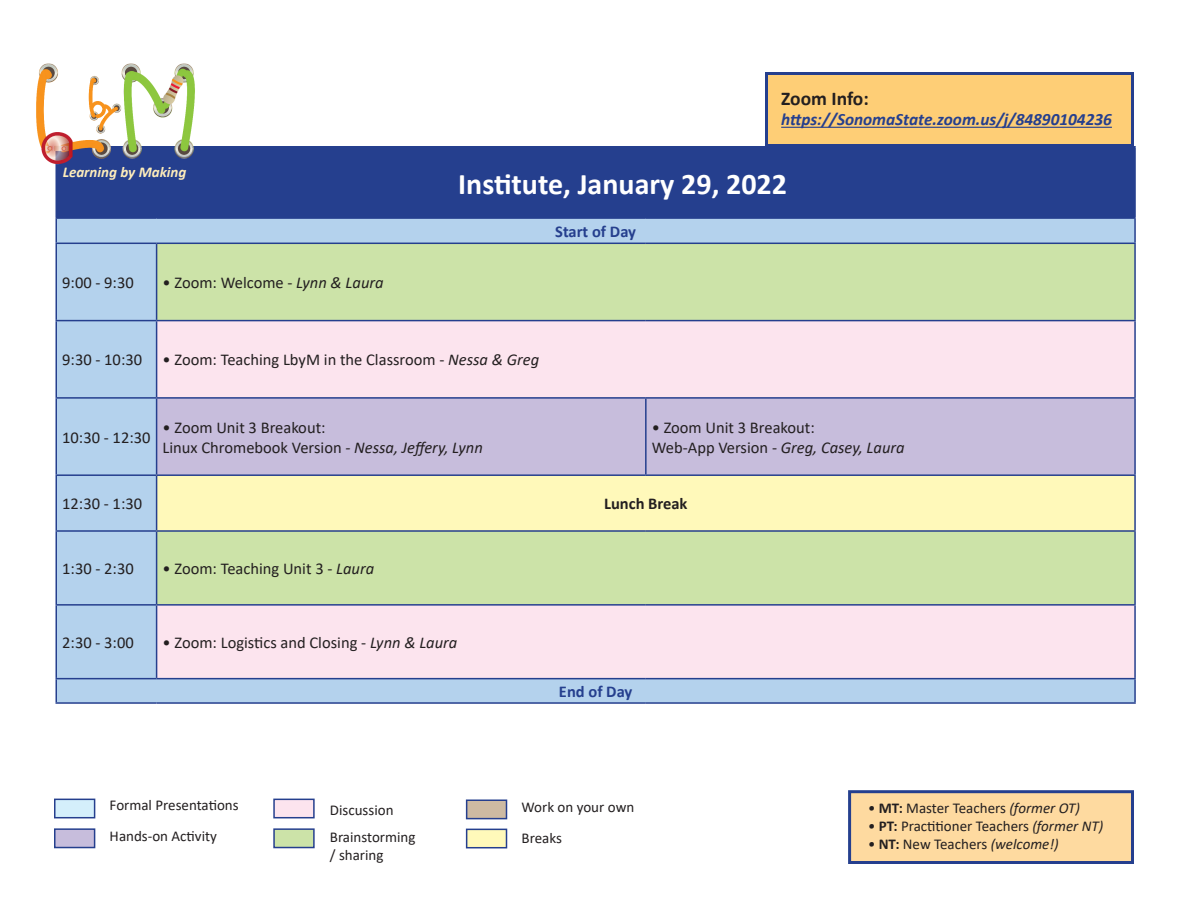
<style>
.page{position:relative;width:1188px;height:918px;background:#fff}
.page>*{position:absolute;margin:0;border:0;box-sizing:border-box;transform-origin:0 0}
.t1{font:700 30px "Calibri";color:#fff}
.t2{font:700 19.5px "Calibri";letter-spacing:-.005em;color:#231f20}
.t3{font:italic 700 17.25px "Calibri";color:#253f8e}
.t4{font:16.5px "Calibri";color:#231f20}
.t5{font:italic 16.5px "Calibri";color:#231f20}
.t6{font:700 16.5px "Calibri";color:#253f8e}
.t7{font:700 16.5px "Calibri";color:#231f20}
.t8{font:15px "Calibri";color:#231f20}
.t9{font:italic 15px "Calibri";color:#231f20}
.t10{font:italic 700 15px "Calibri";color:#feedbb}
.s1{font-style:italic}
.s2{font-style:normal}
.s3{font-weight:700}
.s4{font-weight:700;font-style:normal}
</style>
<div class="page">
<div style="left:765px;top:72px;width:369px;height:75px;background:#fece76;border:3px solid #253f8e"></div>
<div style="left:56px;top:147px;width:1079px;height:71px;background:#253f8e"></div>
<div style="left:57px;top:219px;width:1077px;height:483px;background:#b4d2ed"></div>
<div style="left:157px;top:244px;width:977px;height:76px;background:#cce3a8"></div>
<svg style="left:157px;top:321px;width:977px;height:357px;background:#ebe3d6"></svg>
<div style="left:157px;top:399px;width:977px;height:75px;background:#c7bddc"></div>
<div style="left:157px;top:475px;width:978px;height:56px;background:#fff9ba"></div>
<hr style="left:157px;top:146px;width:489px;height:2px;background:#253f8e">
<hr style="left:646px;top:146px;width:490px;height:2px;background:#253f8e">
<hr style="left:1134px;top:148px;width:2px;height:69px;background:#253f8e">
<hr style="left:56px;top:244px;width:1px;height:76px;background:#253f8e">
<hr style="left:156px;top:244px;width:1px;height:76px;background:#253f8e">
<hr style="left:1134px;top:244px;width:2px;height:76px;background:#253f8e">
<hr style="left:56px;top:320px;width:101px;height:1px;background:#253f8e">
<hr style="left:56px;top:321px;width:1px;height:76px;background:#253f8e">
<hr style="left:157px;top:320px;width:489px;height:1px;background:#253f8e">
<hr style="left:156px;top:321px;width:1px;height:76px;background:#253f8e">
<hr style="left:646px;top:320px;width:490px;height:1px;background:#253f8e">
<hr style="left:1134px;top:321px;width:2px;height:76px;background:#253f8e">
<hr style="left:56px;top:397px;width:101px;height:2px;background:#253f8e">
<hr style="left:56px;top:399px;width:1px;height:75px;background:#253f8e">
<hr style="left:157px;top:397px;width:489px;height:2px;background:#253f8e">
<hr style="left:156px;top:399px;width:1px;height:75px;background:#253f8e">
<hr style="left:646px;top:397px;width:490px;height:2px;background:#253f8e">
<hr style="left:645px;top:399px;width:2px;height:75px;background:#253f8e">
<hr style="left:1134px;top:399px;width:2px;height:75px;background:#253f8e">
<hr style="left:56px;top:474px;width:101px;height:2px;background:#253f8e">
<hr style="left:56px;top:476px;width:1px;height:54px;background:#253f8e">
<hr style="left:157px;top:474px;width:489px;height:2px;background:#253f8e">
<hr style="left:156px;top:476px;width:1px;height:54px;background:#253f8e">
<hr style="left:646px;top:474px;width:490px;height:2px;background:#253f8e">
<hr style="left:1134px;top:476px;width:2px;height:54px;background:#253f8e">
<hr style="left:56px;top:530px;width:101px;height:2px;background:#253f8e">
<hr style="left:56px;top:532px;width:1px;height:72px;background:#253f8e">
<hr style="left:157px;top:530px;width:489px;height:2px;background:#253f8e">
<hr style="left:156px;top:532px;width:1px;height:72px;background:#253f8e">
<hr style="left:646px;top:530px;width:490px;height:2px;background:#253f8e">
<hr style="left:1134px;top:532px;width:2px;height:72px;background:#253f8e">
<hr style="left:56px;top:606px;width:1px;height:72px;background:#253f8e">
<hr style="left:156px;top:606px;width:1px;height:72px;background:#253f8e">
<hr style="left:1134px;top:606px;width:2px;height:72px;background:#253f8e">
<hr style="left:56px;top:217px;width:101px;height:2px;background:#253f8e">
<svg style="left:56px;top:219px;width:1px;height:24px"></svg>
<hr style="left:157px;top:217px;width:489px;height:2px;background:#253f8e">
<hr style="left:646px;top:217px;width:490px;height:2px;background:#253f8e">
<hr style="left:1134px;top:219px;width:2px;height:24px;background:#253f8e">
<hr style="left:56px;top:243px;width:101px;height:1px;background:#253f8e">
<hr style="left:157px;top:243px;width:489px;height:1px;background:#253f8e">
<hr style="left:646px;top:243px;width:490px;height:1px;background:#253f8e">
<hr style="left:56px;top:604px;width:101px;height:2px;background:#253f8e">
<hr style="left:157px;top:604px;width:489px;height:2px;background:#253f8e">
<hr style="left:646px;top:604px;width:490px;height:2px;background:#253f8e">
<hr style="left:56px;top:678px;width:101px;height:1px;background:#253f8e">
<svg style="left:56px;top:679px;width:1px;height:23px"></svg>
<hr style="left:157px;top:678px;width:489px;height:1px;background:#253f8e">
<hr style="left:646px;top:678px;width:490px;height:1px;background:#253f8e">
<hr style="left:1134px;top:679px;width:2px;height:23px;background:#253f8e">
<hr style="left:56px;top:702px;width:101px;height:2px;background:#253f8e">
<hr style="left:157px;top:702px;width:489px;height:2px;background:#253f8e">
<hr style="left:646px;top:702px;width:490px;height:2px;background:#253f8e">
<img style="left:36px;top:63px;width:159px;height:115px">
<div style="left:848px;top:790px;width:286px;height:74px;background:#fedaa0;border:3px solid #253f8e"></div>
<hr style="left:781px;top:127px;width:331px;height:1px;background:#253f8e">
<div style="left:273px;top:799px;width:42px;height:19px;background:#fce4ee;border:2px solid #253f8e"></div>
<div style="left:273px;top:828px;width:42px;height:20px;background:#cce3a8;border:2px solid #253f8e"></div>
<div style="left:466px;top:829px;width:41px;height:19px;background:#fff9ba;border:2px solid #253f8e"></div>
<div style="left:466px;top:800px;width:41px;height:19px;background:#cdbaa2;border:2px solid #253f8e"></div>
<div style="left:54px;top:828px;width:41px;height:20px;background:#c7bddc;border:2px solid #253f8e"></div>
<div style="left:54px;top:799px;width:41px;height:19px;background:#d4effb;border:2px solid #253f8e"></div>
<p class="t10" style="left:63px;top:161px;width:125px">Learning by Making</p>
<p class="t4" style="left:62px;top:271px;width:73px">9:00 - 9:30</p>
<p class="t4" style="left:163px;top:271px;width:223px">• Zoom: Welcome - <span class="s1">Lynn &amp; Laura</span></p>
<p class="t2" style="left:781px;top:84px;width:89px">Zoom Info:</p>
<p class="t3" style="left:781px;top:107px;width:332px">https://SonomaState.zoom.us/j/84890104236</p>
<p class="t1" style="left:458px;top:163px;width:330px">Institute, January 29, 2022</p>
<p class="t6" style="left:555px;top:220px;width:82px">Start of Day</p>
<p class="t4" style="left:62px;top:349px;width:81px">9:30 - 10:30</p>
<p class="t4" style="left:163px;top:349px;width:378px">• Zoom: Teaching LbyM in the Classroom - <span class="s1">Nessa &amp; Greg</span></p>
<p class="t4" style="left:62px;top:426px;width:90px">10:30 - 12:30</p>
<p class="t4" style="left:163px;top:416px;width:165px">• Zoom Unit 3 Breakout:</p>
<p class="t4" style="left:163px;top:436px;width:322px">Linux Chromebook Version <span class="s1">- Nessa, Jeffery, Lynn</span></p>
<p class="t4" style="left:652px;top:416px;width:165px">• Zoom Unit 3 Breakout:</p>
<p class="t5" style="left:652px;top:436px;width:254px"><span class="s2">Web-App Version -</span> Greg, Casey, Laura</p>
<p class="t4" style="left:62px;top:492px;width:81px">12:30 - 1:30</p>
<p class="t7" style="left:604px;top:492px;width:85px">Lunch Break</p>
<p class="t4" style="left:62px;top:557px;width:73px">1:30 - 2:30</p>
<p class="t4" style="left:163px;top:557px;width:213px">• Zoom: Teaching Unit 3 - <span class="s1">Laura</span></p>
<p class="t4" style="left:62px;top:631px;width:73px">2:30 - 3:00</p>
<p class="t4" style="left:163px;top:631px;width:296px">• Zoom: Logistics and Closing - <span class="s1">Lynn &amp; Laura</span></p>
<p class="t6" style="left:559px;top:680px;width:75px">End of Day</p>
<p class="t8" style="left:110px;top:795px;width:131px">Formal Presentations</p>
<p class="t8" style="left:110px;top:826px;width:109px">Hands-on Activity</p>
<p class="t8" style="left:330px;top:800px;width:65px">Discussion</p>
<p class="t8" style="left:330px;top:826px;width:87px">Brainstorming</p>
<p class="t8" style="left:330px;top:844px;width:55px">/ sharing</p>
<p class="t8" style="left:522px;top:797px;width:114px">Work on your own</p>
<p class="t8" style="left:522px;top:827px;width:42px">Breaks</p>
<p class="t8" style="left:868px;top:798px;width:214px"><span class="s1">•</span> <span class="s3">MT:</span> Master Teachers <span class="s1">(former OT)</span></p>
<p class="t8" style="left:868px;top:816px;width:237px"><span class="s1">•</span> <span class="s3">PT:</span> Practitioner Teachers <span class="s1">(former NT)</span></p>
<p class="t9" style="left:868px;top:834px;width:192px">• <span class="s4">NT:</span> <span class="s2">New Teachers</span> (welcome!)</p>
</div>
